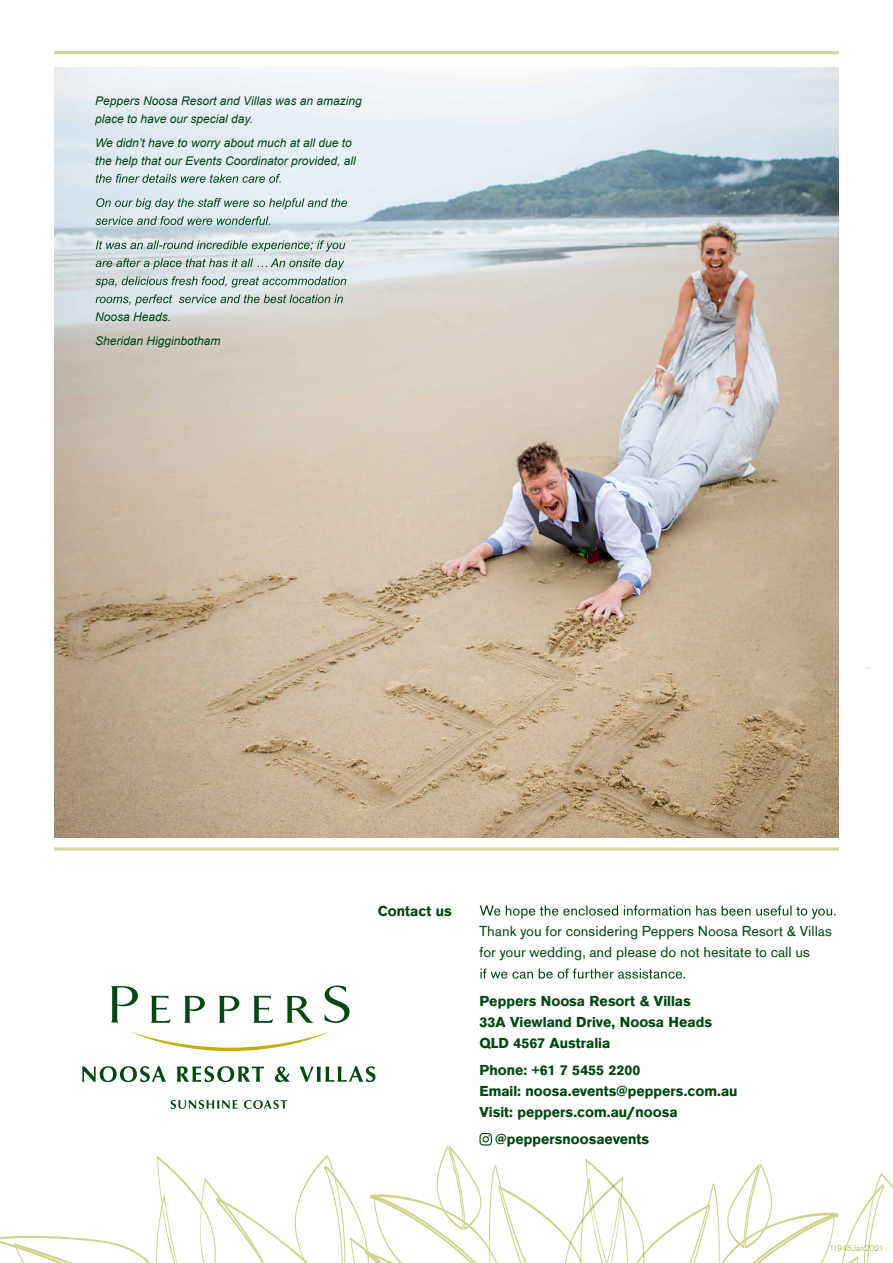
<style>
.page{position:relative;width:893px;height:1263px;background:#fff}
.page>*{position:absolute;margin:0;border:0;box-sizing:border-box;transform-origin:0 0}
.t1{font:700 15px/21px "Ancona";color:#004712}
.t2{font:15px/21px "Ancona";color:#004712}
.t3{font:italic 12px/18px "Arial";color:#004712}
.t4{font:300 9px "Ancona";color:#9fa617}
</style>
<div class="page">
<img style="left:54px;top:67px;width:785px;height:770px">
<svg style="left:480px;top:905px;width:356px;height:14px"></svg>
<svg style="left:480px;top:968px;width:205px;height:11px"></svg>
<hr style="left:54px;top:51px;width:785px;height:3px;background:#d4d69c">
<svg style="left:54px;top:847px;width:785px;height:4px;background:#dcddaf"></svg>
<svg style="left:130px;top:1031px;width:200px;height:20px"></svg>
<svg style="left:111px;top:986px;width:27px;height:36px"></svg>
<svg style="left:324px;top:985px;width:26px;height:38px"></svg>
<svg style="left:286px;top:996px;width:28px;height:27px"></svg>
<svg style="left:253px;top:996px;width:20px;height:27px"></svg>
<svg style="left:218px;top:996px;width:21px;height:27px"></svg>
<svg style="left:184px;top:996px;width:21px;height:27px"></svg>
<svg style="left:150px;top:996px;width:21px;height:27px"></svg>
<svg style="left:82px;top:1066px;width:84px;height:16px"></svg>
<svg style="left:177px;top:1066px;width:87px;height:16px"></svg>
<svg style="left:275px;top:1066px;width:14px;height:16px"></svg>
<svg style="left:300px;top:1066px;width:75px;height:16px"></svg>
<svg style="left:171px;top:1100px;width:66px;height:9px"></svg>
<svg style="left:244px;top:1100px;width:43px;height:9px"></svg>
<svg style="left:96px;top:174px;width:185px;height:9px;background:#a5bfb6"></svg>
<svg style="left:96px;top:198px;width:251px;height:11px;background:#afc6c1"></svg>
<svg style="left:96px;top:216px;width:174px;height:9px;background:#a2bcb4"></svg>
<svg style="left:96px;top:240px;width:249px;height:12px;background:#b1c6bf"></svg>
<svg style="left:96px;top:258px;width:248px;height:12px;background:#b2c3bd"></svg>
<svg style="left:96px;top:276px;width:250px;height:12px;background:#b1c5bf"></svg>
<svg style="left:96px;top:294px;width:247px;height:11px;background:#adbfb7"></svg>
<svg style="left:0;top:1133px;width:893px;height:130px"></svg>
<p class="t3" style="left:95px;top:91px;width:268px">Peppers Noosa Resort and Villas was an amazing place to have our special day.</p>
<p class="t3" style="left:95px;top:134px;width:262px">We didn’t have to worry about much at all due to the help that our Events Coordinator provided, all</p>
<p class="t3" style="left:95px;top:305px;width:127px;line-height:24.2px">Noosa Heads.<br>Sheridan Higginbotham</p>
<p class="t1" style="left:378px;top:899px;width:76px">Contact us</p>
<p class="t2" style="left:479px;top:920px;width:354px">Thank you for considering Peppers Noosa Resort &amp; Villas for your wedding, and please do not hesitate to call us</p>
<p class="t1" style="left:479px;top:989px;width:234px">Peppers Noosa Resort &amp; Villas<br>33A Viewland Drive, Noosa Heads<br>QLD 4567 Australia</p>
<p class="t1" style="left:479px;top:1058px;width:259px">Phone: +61 7 5455 2200<br>Email: noosa.events@peppers.com.au<br>Visit: peppers.com.au/noosa</p>
<p class="t1" style="left:495px;top:1127px;width:155px">@peppersnoosaevents</p>
<p class="t4" style="left:829px;top:1242px;width:56px">11945Jan2021</p>
</div>
